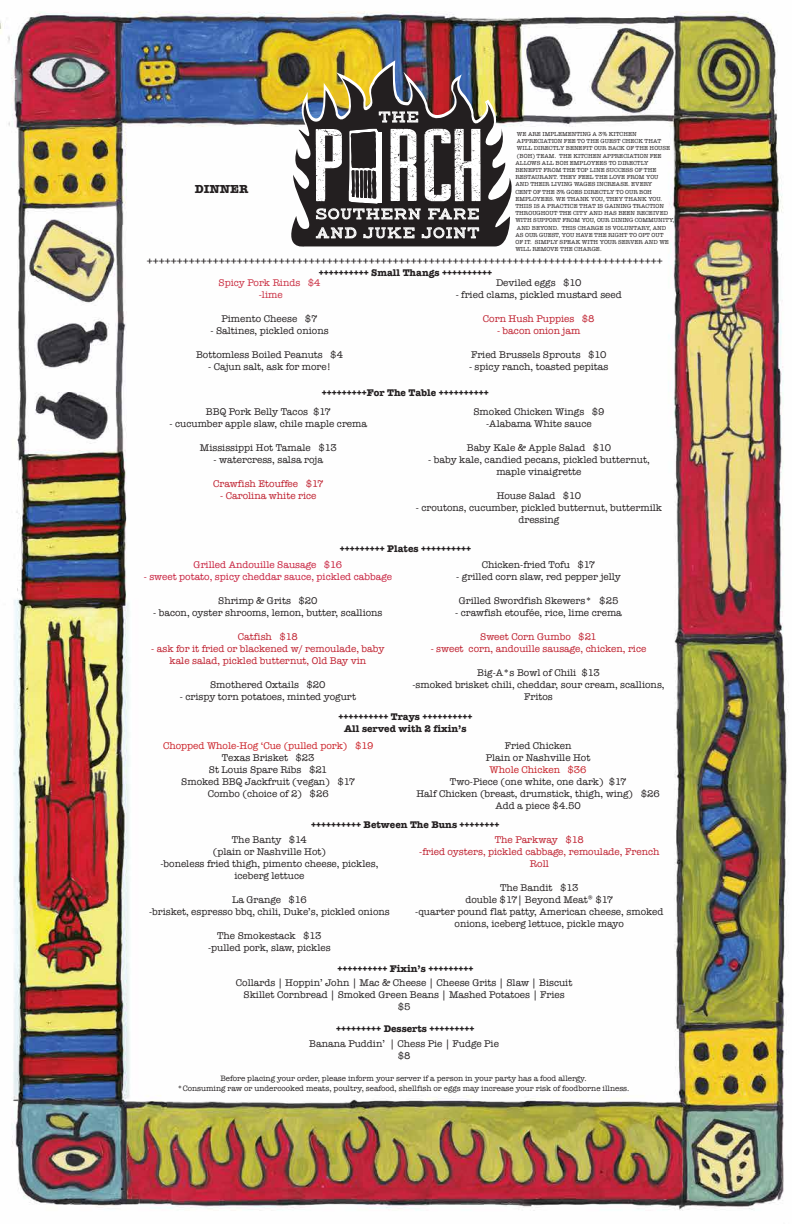
<style>
.page{position:relative;width:792px;height:1224px;background:#fff}
.page>*{position:absolute;margin:0;border:0;box-sizing:border-box;transform-origin:0 0}
.t1{font:12px "American Typewriter";color:#231f20}
.t2{font:700 12px "American Typewriter";color:#231f20}
.t3{font:10px/12px "American Typewriter";color:#231f20;text-align:center}
.t4{font:10px/12px "American Typewriter";color:#be1e2d;text-align:center}
.t5{font:700 10px/12px "American Typewriter";color:#231f20;text-align:center}
.t6{font:10px "American Typewriter";color:#c71f3d}
.t7{font:10px "American Typewriter";color:#cb2128}
.t8{font:10px/12px "American Typewriter";color:#c92c40;text-align:center}
.t9{font:10px "American Typewriter";color:#c72027}
.t10{font:8px/9.6px "American Typewriter";color:#231f20;text-align:center}
.t11{font:6px/7.2px "American Typewriter";color:#231f20}
</style>
<div class="page">
<img style="left:0;top:11px;width:789px;height:1200px">
<svg style="left:288px;top:60px;width:233px;height:187px"></svg>
<img style="left:281px;top:65px;width:237px;height:186px">
<svg style="left:316px;top:129px;width:165px;height:91px"></svg>
<svg style="left:316px;top:227px;width:41px;height:11px"></svg>
<svg style="left:363px;top:227px;width:52px;height:11px"></svg>
<svg style="left:422px;top:227px;width:57px;height:11px"></svg>
<svg style="left:379px;top:111px;width:39px;height:12px"></svg>
<p class="t2" style="left:195px;top:179px;width:55px">DINNER</p>
<p class="t11" style="left:515px;top:130px;width:161px">WE ARE IMPLEMENTING A 3% KITCHEN APPRECIATION FEE TO THE GUEST CHECK THAT WILL DIRECTLY BENEFIT OUR BACK OF THE HOUSE (BOH) TEAM. THE KITCHEN APPRECIATION FEE ALLOWS ALL BOH EMPLOYEES TO DIRECTLY BENEFIT FROM THE TOP LINE SUCCESS OF THE RESTAURANT. THEY FEEL THE LOVE FROM YOU<br>AND THEIR LIVING WAGES INCREASE. EVERY<br>CENT OF THE 3% GOES DIRECTLY TO OUR BOH EMPLOYEES. WE THANK YOU, THEY THANK YOU.<br>THIIS IS A PRACTICE THAT IS GAINING TRACTION THROUGHOUT THE CITY AND HAS BEEN RECEIVED WITH SUPPORT FROM YOU, OUR DINING COMMUNITY, AND BEYOND. THIS CHARGE IS VOLUNTARY, AND<br>AS OUR GUEST, YOU HAVE THE RIGHT TO OPT OUT<br>OF IT. SIMPLY SPEAK WITH YOUR SERVER AND WE WILL REMOVE THE CHARGE.</p>
<p class="t1" style="left:147px;top:251px;width:517px">++++++++++++++++++++++++++++++++++++++++++++++++++++++++++++++++++++++++++++++++++++++</p>
<p class="t8" style="left:218px;top:276px;width:104px">Spicy Pork Rinds $4 -lime</p>
<p class="t3" style="left:221px;top:312px;width:98px">Pimento Cheese $7</p>
<p class="t3" style="left:210px;top:324px;width:120px">- Saltines, pickled onions</p>
<p class="t3" style="left:196px;top:348px;width:149px">Bottomless Boiled Peanuts $4</p>
<p class="t3" style="left:208px;top:360px;width:124px">- Cajun salt, ask for more!</p>
<p class="t5" style="left:319px;top:266px;width:175px">++++++++++ Small Thangs ++++++++++</p>
<p class="t3" style="left:496px;top:276px;width:87px">Deviled eggs $10</p>
<p class="t3" style="left:456px;top:288px;width:168px">- fried clams, pickled mustard seed</p>
<p class="t4" style="left:483px;top:312px;width:113px">Corn Hush Puppies $8</p>
<p class="t4" style="left:497px;top:324px;width:85px">- bacon onion jam</p>
<p class="t3" style="left:471px;top:348px;width:137px">Fried Brussels Sprouts $10</p>
<p class="t3" style="left:469px;top:360px;width:141px">- spicy ranch, toasted pepitas</p>
<p class="t5" style="left:322px;top:386px;width:168px">+++++++++For The Table ++++++++++</p>
<p class="t3" style="left:206px;top:405px;width:127px">BBQ Pork Belly Tacos $17</p>
<p class="t3" style="left:170px;top:417px;width:199px">- cucumber apple slaw, chile maple crema</p>
<p class="t3" style="left:200px;top:441px;width:138px">Mississippi Hot Tamale $13</p>
<p class="t3" style="left:214px;top:453px;width:111px">- watercress, salsa roja</p>
<p class="t4" style="left:213px;top:477px;width:112px">Crawfish Etouffee $17</p>
<p class="t4" style="left:220px;top:489px;width:98px">- Carolina white rice</p>
<p class="t3" style="left:473px;top:405px;width:133px">Smoked Chicken Wings $9 -Alabama White sauce</p>
<p class="t3" style="left:467px;top:441px;width:146px">Baby Kale &amp; Apple Salad $10</p>
<p class="t3" style="left:428px;top:453px;width:223px">- baby kale, candied pecans, pickled butternut, maple vinaigrette</p>
<p class="t3" style="left:497px;top:489px;width:86px">House Salad $10</p>
<p class="t3" style="left:416px;top:501px;width:248px">- croutons, cucumber, pickled butternut, buttermilk dressing</p>
<p class="t5" style="left:340px;top:542px;width:133px">+++++++++ Plates ++++++++++</p>
<p class="t6" style="left:194px;top:558px;width:150px">Grilled Andouille Sausage $16</p>
<p class="t6" style="left:144px;top:570px;width:250px">- sweet potato, spicy cheddar sauce, pickled cabbage</p>
<p class="t3" style="left:218px;top:595px;width:101px">Shrimp &amp; Grits $20</p>
<p class="t3" style="left:153px;top:607px;width:231px">- bacon, oyster shrooms, lemon, butter, scallions</p>
<p class="t4" style="left:238px;top:631px;width:62px">Catfish $18</p>
<p class="t4" style="left:151px;top:643px;width:235px">- ask for it fried or blackened w/ remoulade, baby kale salad, pickled butternut, Old Bay vin</p>
<p class="t3" style="left:210px;top:679px;width:117px">Smothered Oxtails $20</p>
<p class="t3" style="left:180px;top:691px;width:178px">- crispy torn potatoes, minted yogurt</p>
<p class="t3" style="left:482px;top:559px;width:115px">Chicken-fried Tofu $17</p>
<p class="t3" style="left:456px;top:571px;width:166px">- grilled corn slaw, red pepper jelly</p>
<p class="t3" style="left:459px;top:595px;width:161px">Grilled Swordfish Skewers* $25</p>
<p class="t3" style="left:455px;top:607px;width:168px">- crawfish etoufée, rice, lime crema</p>
<p class="t4" style="left:480px;top:631px;width:118px">Sweet Corn Gumbo $21</p>
<p class="t4" style="left:431px;top:643px;width:217px">- sweet corn, andouille sausage, chicken, rice</p>
<p class="t3" style="left:412px;top:667px;width:254px">Big-A*s Bowl of Chili $13<br>-smoked brisket chili, cheddar, sour cream, scallions,<br>Fritos</p>
<p class="t5" style="left:338px;top:710px;width:136px">++++++++++ Trays ++++++++++<br>All served with 2 fixin’s</p>
<p class="t7" style="left:163px;top:738px;width:212px">Chopped Whole-Hog ‘Cue (pulled pork) $19</p>
<p class="t3" style="left:181px;top:751px;width:175px">Texas Brisket $23<br>St Louis Spare Ribs $21<br>Smoked BBQ Jackfruit (vegan) $17<br>Combo (choice of 2) $26</p>
<p class="t3" style="left:486px;top:739px;width:106px">Fried Chicken<br>Plain or Nashville Hot</p>
<p class="t9" style="left:490px;top:762px;width:99px">Whole Chicken $36</p>
<p class="t3" style="left:416px;top:775px;width:245px">Two-Piece (one white, one dark) $17<br>Half Chicken (breast, drumstick, thigh, wing) $26<br>Add a piece $4.50</p>
<p class="t5" style="left:311px;top:818px;width:190px">++++++++++ Between The Buns ++++++++</p>
<p class="t3" style="left:160px;top:833px;width:219px">The Banty $14<br>(plain or Nashville Hot)<br>-boneless fried thigh, pimento cheese, pickles, iceberg lettuce</p>
<p class="t3" style="left:149px;top:893px;width:242px">La Grange $16<br>-brisket, espresso bbq, chili, Duke’s, pickled onions</p>
<p class="t3" style="left:208px;top:929px;width:124px">The Smokestack $13 -pulled pork, slaw, pickles</p>
<p class="t4" style="left:419px;top:833px;width:242px">The Parkway $18<br>-fried oysters, pickled cabbage, remoulade, French<br>Roll</p>
<p class="t3" style="left:415px;top:881px;width:250px">The Bandit $13<br>double $17| Beyond Meat® $17<br>-quarter pound flat patty, American cheese, smoked onions, iceberg lettuce, pickle mayo</p>
<p class="t5" style="left:337px;top:962px;width:138px">++++++++++ Fixin’s +++++++++</p>
<p class="t3" style="left:236px;top:976px;width:338px">Collards | Hoppin’ John | Mac &amp; Cheese | Cheese Grits | Slaw | Biscuit<br>Skillet Cornbread | Smoked Green Beans | Mashed Potatoes | Fries<br>$5</p>
<p class="t3" style="left:309px;top:1037px;width:191px">Banana Puddin’ | Chess Pie | Fudge Pie $8</p>
<p class="t5" style="left:336px;top:1022px;width:140px">+++++++++ Desserts +++++++++</p>
<p class="t10" style="left:178px;top:1073px;width:453px">Before placing your order, please inform your server if a person in your party has a food allergy.<br>*Consuming raw or undercooked meats, poultry, seafood, shellfish or eggs may increase your risk of foodborne illness.</p>
</div>
